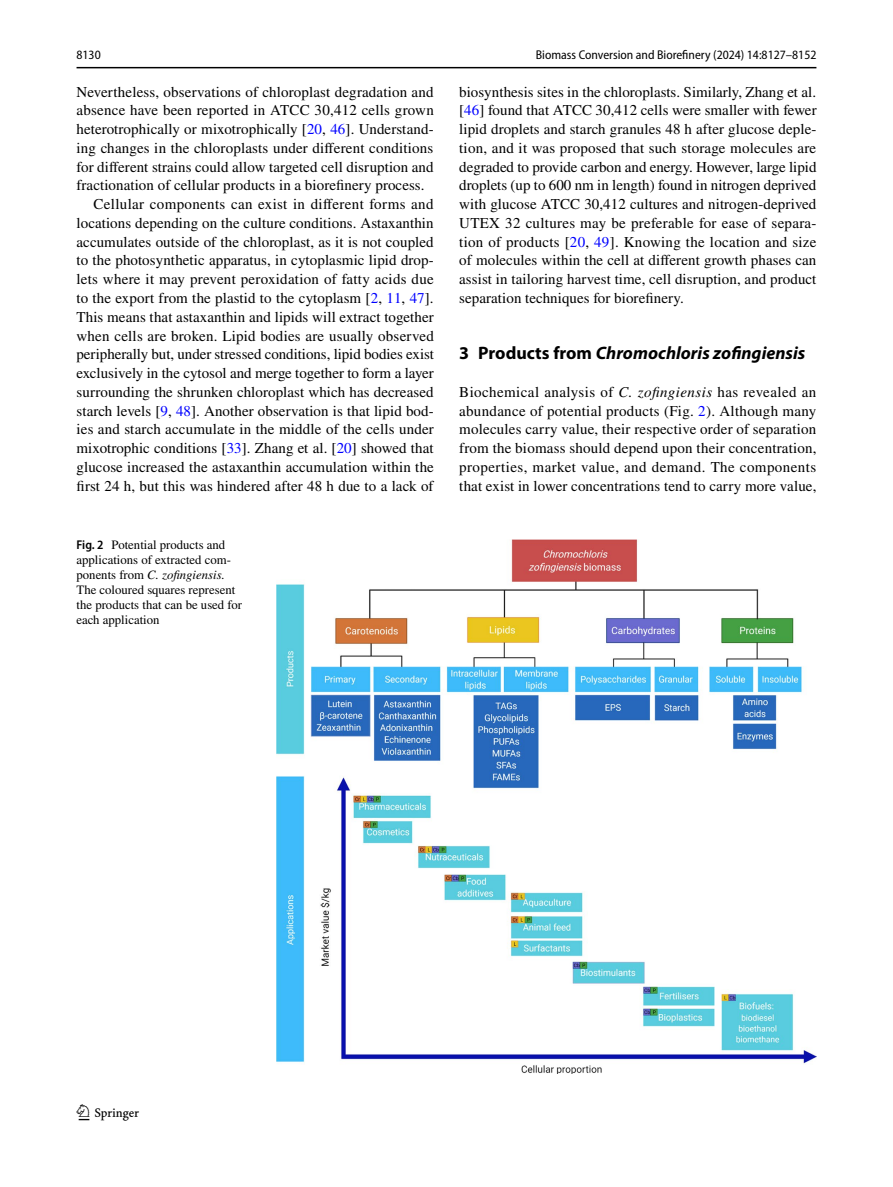
<style>
.page{position:relative;width:893px;height:1187px;background:#fff}
.page>*{position:absolute;margin:0;border:0;box-sizing:border-box;transform-origin:0 0}
.t1{font:22.5px "Springnew Regular 2";color:#000}
.t2{font:italic 700 18px "Myriad Pro";color:#000}
.t3{font:15px/18.8px "STIX";letter-spacing:.005em;color:#000;text-align:justify}
.t4{font:15px "STIX";letter-spacing:.025em;color:#000}
.t5{font:12.75px/15px "STIX";color:#000}
.t6{font:semi-condensed 12.75px "Myriad Pro";color:#000}
.s1{color:#00f}
.s2{font-family:"Myriad Pro";font-weight:600;font-stretch:semi-condensed}
.s3{font-style:italic}
.s4{font-style:normal}
</style>
<div class="page">
<hr style="left:77px;top:67px;width:739px;height:1px;background:#000">
<img style="left:276px;top:539px;width:540px;height:534px">
<p class="t6" style="left:77px;top:48px;width:26px">8130</p>
<p class="t6" style="left:536px;top:48px;width:282px">Biomass Conversion and Biorefinery (2024) 14:8127–8152</p>
<p class="t3" style="left:77px;top:83px;width:359px">Nevertheless, observations of chloroplast degradation and</p>
<p class="t3" style="left:77px;top:102px;width:359px">absence have been reported in ATCC 30,412 cells grown</p>
<p class="t3" style="left:77px;top:121px;width:359px">heterotrophically or mixotrophically [<span class="s1">20</span>, <span class="s1">46</span>]. Understand-</p>
<p class="t3" style="left:77px;top:139px;width:358px">ing changes in the chloroplasts under different conditions</p>
<p class="t3" style="left:77px;top:158px;width:359px">for different strains could allow targeted cell disruption and</p>
<p class="t3" style="left:77px;top:177px;width:350px">fractionation of cellular products in a biorefinery process.</p>
<p class="t4" style="left:94px;top:194px;width:342px">Cellular components can exist in different forms and</p>
<p class="t3" style="left:77px;top:214px;width:359px">locations depending on the culture conditions. Astaxanthin</p>
<p class="t3" style="left:77px;top:233px;width:359px">accumulates outside of the chloroplast, as it is not coupled</p>
<p class="t3" style="left:77px;top:252px;width:359px">to the photosynthetic apparatus, in cytoplasmic lipid drop-</p>
<p class="t3" style="left:77px;top:271px;width:359px">lets where it may prevent peroxidation of fatty acids due</p>
<p class="t3" style="left:77px;top:289px;width:359px">to the export from the plastid to the cytoplasm [<span class="s1">2</span>, <span class="s1">11</span>, <span class="s1">47</span>].</p>
<p class="t3" style="left:77px;top:308px;width:359px">This means that astaxanthin and lipids will extract together</p>
<p class="t3" style="left:77px;top:327px;width:359px">when cells are broken. Lipid bodies are usually observed</p>
<p class="t3" style="left:77px;top:346px;width:359px">peripherally but, under stressed conditions, lipid bodies exist</p>
<p class="t3" style="left:77px;top:364px;width:359px">exclusively in the cytosol and merge together to form a layer</p>
<p class="t3" style="left:77px;top:383px;width:359px">surrounding the shrunken chloroplast which has decreased</p>
<p class="t3" style="left:77px;top:402px;width:359px">starch levels [<span class="s1">9</span>, <span class="s1">48</span>]. Another observation is that lipid bod-</p>
<p class="t3" style="left:77px;top:421px;width:359px">ies and starch accumulate in the middle of the cells under</p>
<p class="t3" style="left:77px;top:439px;width:359px">mixotrophic conditions [<span class="s1">33</span>]. Zhang et al. [<span class="s1">20</span>] showed that</p>
<p class="t3" style="left:77px;top:458px;width:359px">glucose increased the astaxanthin accumulation within the</p>
<p class="t3" style="left:77px;top:477px;width:359px">first 24 h, but this was hindered after 48 h due to a lack of</p>
<p class="t5" style="left:77px;top:538px;width:167px"><span class="s2">Fig. 2</span> Potential products and applications of extracted com&shy;ponents from <span class="s3">C. zofingiensis.<br></span>The coloured squares represent the products that can be used for each application</p>
<p class="t3" style="left:459px;top:83px;width:359px">biosynthesis sites in the chloroplasts. Similarly, Zhang et al. [<span class="s1">46</span>] found that ATCC 30,412 cells were smaller with fewer lipid droplets and starch granules 48 h after glucose deple&shy;tion, and it was proposed that such storage molecules are degraded to provide carbon and energy. However, large lipid droplets (up to 600 nm in length) found in nitrogen deprived with glucose ATCC 30,412 cultures and nitrogen-deprived UTEX 32 cultures may be preferable for ease of separa&shy;tion of products [<span class="s1">20</span>, <span class="s1">49</span>]. Knowing the location and size of molecules within the cell at different growth phases can assist in tailoring harvest time, cell disruption, and product separation techniques for biorefinery.</p>
<p class="t2" style="left:459px;top:341px;width:348px"><span class="s4">3 Products from</span> Chromochloris zofingiensis</p>
<p class="t3" style="left:459px;top:383px;width:359px">Biochemical analysis of <span class="s3">C. zofingiensis</span> has revealed an abundance of potential products (Fig. <span class="s1">2</span>). Although many molecules carry value, their respective order of separation from the biomass should depend upon their concentration, properties, market value, and demand. The components that exist in lower concentrations tend to carry more value,</p>
<h1 class="t1" style="left:79px;top:1104px;width:62px">1 3</h1>
</div>
